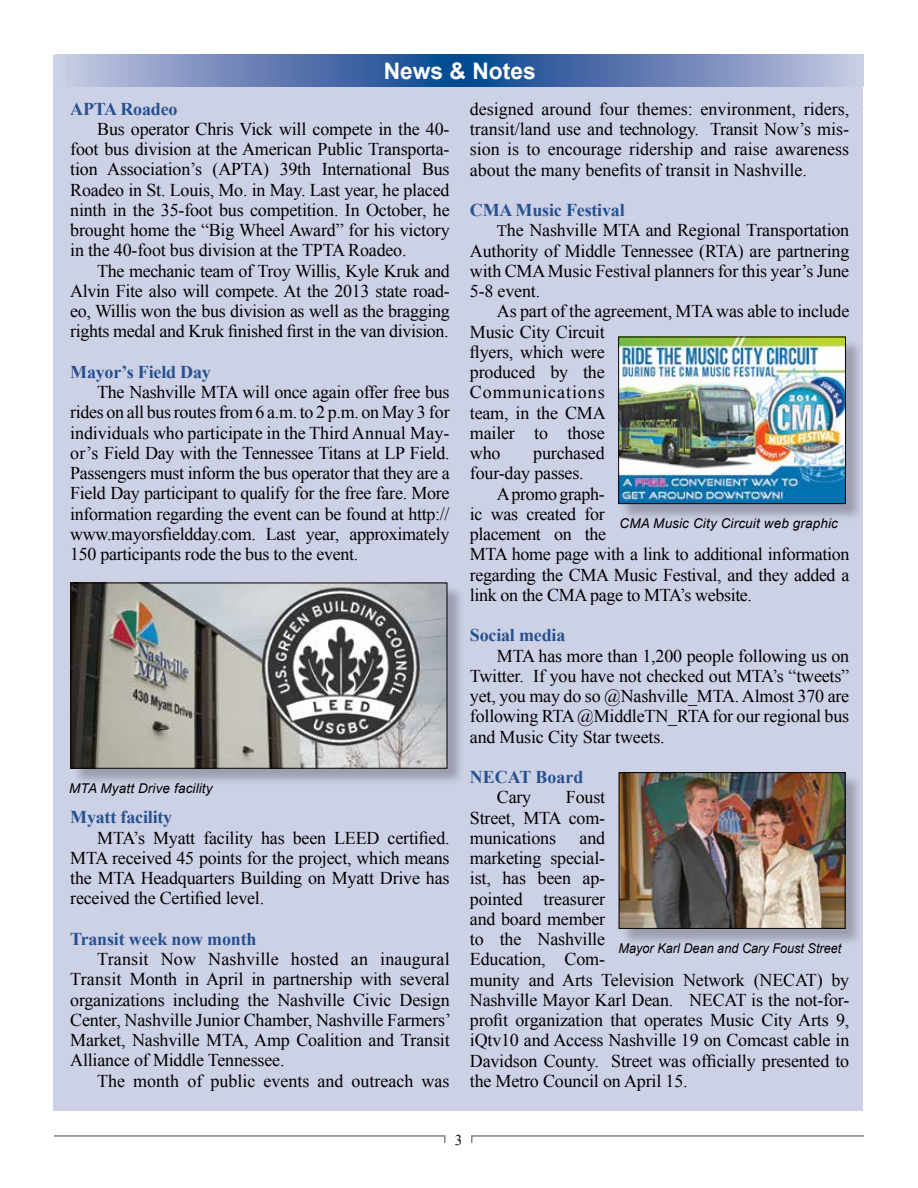
<style>
.page{position:relative;width:918px;height:1188px;background:#fff}
.page>*{position:absolute;margin:0;border:0;box-sizing:border-box;transform-origin:0 0}
.t1{font:700 22.8px "Arial";color:#fff}
.t2{font:18px/20.2px "Times New Roman";letter-spacing:-.01em;color:#000;text-align:justify}
.t3{font:700 18px "Times New Roman";letter-spacing:-.01em;color:#26508e}
.t4{font:18px "Times New Roman";letter-spacing:.05em;color:#000}
.t5{font:15px "Times New Roman";color:#000}
.t6{font:italic 13.5px "Arial";letter-spacing:.01em;color:#000}
.t7{font:italic 13.5px "Arial";letter-spacing:.01em;color:#000;scale:.94 1}
.s1{font-family:"Minion Pro";font-size:16.5px}
</style>
<div class="page">
<svg style="left:54px;top:1135px;width:392px;height:8px"></svg>
<svg style="left:471px;top:1135px;width:393px;height:8px"></svg>
<div style="left:53px;top:55px;width:810px;height:1055px;background:#ccd1e6"></div>
<img style="left:56px;top:54px;width:808px;height:32px">
<div style="left:72px;top:584px;width:393px;height:202px;background:#000;opacity:.25"></div>
<img style="left:72px;top:585px;width:373px;height:182px">
<div style="left:70px;top:583px;width:377px;height:186px;border:1px solid #000"></div>
<div style="left:620px;top:338px;width:244px;height:184px;background:#000;opacity:.25"></div>
<img style="left:620px;top:339px;width:224px;height:163px">
<div style="left:618px;top:337px;width:228px;height:167px;border:1px solid #000"></div>
<div style="left:620px;top:774px;width:243px;height:172px;background:#000;opacity:.25"></div>
<img style="left:621px;top:774px;width:222px;height:153px">
<div style="left:619px;top:772px;width:226px;height:157px;border:1px solid #000"></div>
<p class="t1" style="left:384px;top:56px;width:154px">News &amp; Notes</p>
<p class="t3" style="left:70px;top:96px;width:109px">APTA Roadeo</p>
<p class="t2" style="left:70px;top:118px;width:381px;text-indent:27px">Bus operator Chris Vick will compete in the 40- foot bus division at the American Public Transporta&shy;tion Association’s (APTA) 39th International Bus Roadeo in St. Louis, Mo. in May. Last year, he placed ninth in the 35-foot bus competition. In October, he brought home the “Big Wheel Award” for his victory in the 40-foot bus division at the TPTA Roadeo.</p>
<p class="t2" style="left:70px;top:260px;width:381px;text-indent:27px">The mechanic team of Troy Willis, Kyle Kruk and Alvin Fite also will compete. At the 2013 state road&shy;eo, Willis won the bus division as well as the bragging rights medal and Kruk finished first in the van division.</p>
<p class="t3" style="left:70px;top:359px;width:142px">Mayor’s Field Day</p>
<p class="t2" style="left:70px;top:382px;width:381px;text-indent:27px">The Nashville MTA will once again offer free bus rides on all bus routes from 6 a.m. to 2 p.m. on May 3 for individuals who participate in the Third Annual May&shy;or’s Field Day with the Tennessee Titans at LP Field.<br>Passengers must inform the bus operator that they are a Field Day participant to qualify for the free fare. More information regarding the event can be found at http:// www.mayorsfieldday.com. Last year, approximately 150 participants rode the bus to the event.</p>
<p class="t6" style="left:69px;top:780px;width:145px">MTA Myatt Drive facility</p>
<p class="t3" style="left:70px;top:805px;width:104px">Myatt facility</p>
<p class="t2" style="left:70px;top:827px;width:381px;text-indent:27px">MTA’s Myatt facility has been LEED certified.<br>MTA received 45 points for the project, which means the MTA Headquarters Building on Myatt Drive has received the Certified level.</p>
<p class="t3" style="left:70px;top:926px;width:188px">Transit week now month</p>
<p class="t2" style="left:70px;top:949px;width:382px;text-indent:27px">Transit Now Nashville hosted an inaugural Transit Month in April in partnership with several organizations including the Nashville Civic Design Center, Nashville Junior Chamber, Nashville Farmers’ Market, Nashville MTA, Amp Coalition and Transit Alliance of Middle Tennessee.</p>
<p class="t2" style="left:97px;top:1070px;width:354px">The month of public events and outreach was</p>
<p class="t2" style="left:470px;top:98px;width:381px">designed around four themes: environment, riders, transit/land use and technology. Transit Now’s mis&shy;sion is to encourage ridership and raise awareness about the many benefits of transit in Nashville.</p>
<p class="t3" style="left:470px;top:198px;width:156px">CMA Music Festival</p>
<p class="t2" style="left:497px;top:220px;width:354px"><span class="s1">T</span>he Nashville MTA and Regional Transportation</p>
<p class="t2" style="left:470px;top:240px;width:381px">Authority of Middle Tennessee (RTA) are partnering</p>
<p class="t2" style="left:470px;top:260px;width:381px">with CMA Music Festival planners for this year’s June</p>
<p class="t2" style="left:470px;top:281px;width:72px">5-8 event.</p>
<p class="t2" style="left:497px;top:301px;width:354px">As part of the agreement, MTA was able to include</p>
<p class="t2" style="left:470px;top:321px;width:136px">Music City Circuit</p>
<p class="t2" style="left:470px;top:341px;width:136px">flyers, which were</p>
<p class="t2" style="left:470px;top:362px;width:136px">produced by the</p>
<p class="t4" style="left:470px;top:380px;width:136px">Communications</p>
<p class="t2" style="left:470px;top:402px;width:137px">team, in the CMA</p>
<p class="t2" style="left:470px;top:422px;width:136px">mailer to those</p>
<p class="t2" style="left:470px;top:443px;width:32px">who</p>
<p class="t2" style="left:470px;top:443px;width:136px;text-indent:63px">purchased four-day passes.</p>
<p class="t2" style="left:470px;top:483px;width:381px;text-align:left;text-indent:27px">A promo graph-<br>ic was created for<br>placement on the<br>MTA home page with a link to additional information regarding the CMA Music Festival, and they added a link on the CMA page to MTA’s website.</p>
<p class="t3" style="left:470px;top:623px;width:97px">Social media</p>
<p class="t2" style="left:470px;top:645px;width:381px;text-indent:27px">MTA has more than 1,200 people following us on Twitter. If you have not checked out MTA’s “tweets” yet, you may do so @Nashville_MTA. Almost 370 are following RTA @MiddleTN_RTA for our regional bus and Music City Star tweets.</p>
<p class="t3" style="left:470px;top:765px;width:115px">NECAT Board</p>
<p class="t2" style="left:497px;top:787px;width:36px">Cary</p>
<p class="t6" style="left:620px;top:515px;width:220px">CMA Music City Circuit web graphic</p>
<p class="t2" style="left:470px;top:787px;width:137px;text-indent:96px">Foust Street, MTA com&shy;munications</p>
<p class="t2" style="left:470px;top:827px;width:381px;text-align:left;text-indent:110px">and<br>marketing special-<br>ist, has been ap-<br>pointed treasurer<br>and board member<br>to the Nashville<br>Education, Com-<br>munity and Arts Television Network (NECAT) by<br>Nashville Mayor Karl Dean. NECAT is the not-for&shy;profit organization that operates Music City Arts 9, iQtv10 and Access Nashville 19 on Comcast cable in<br>Davidson County. Street was officially presented to the Metro Council on April 15.</p>
<p class="t7" style="left:619px;top:939px;width:239px">Mayor Karl Dean and Cary Foust Street</p>
<p class="t5" style="left:455px;top:1130px;width:9px">3</p>
</div>
